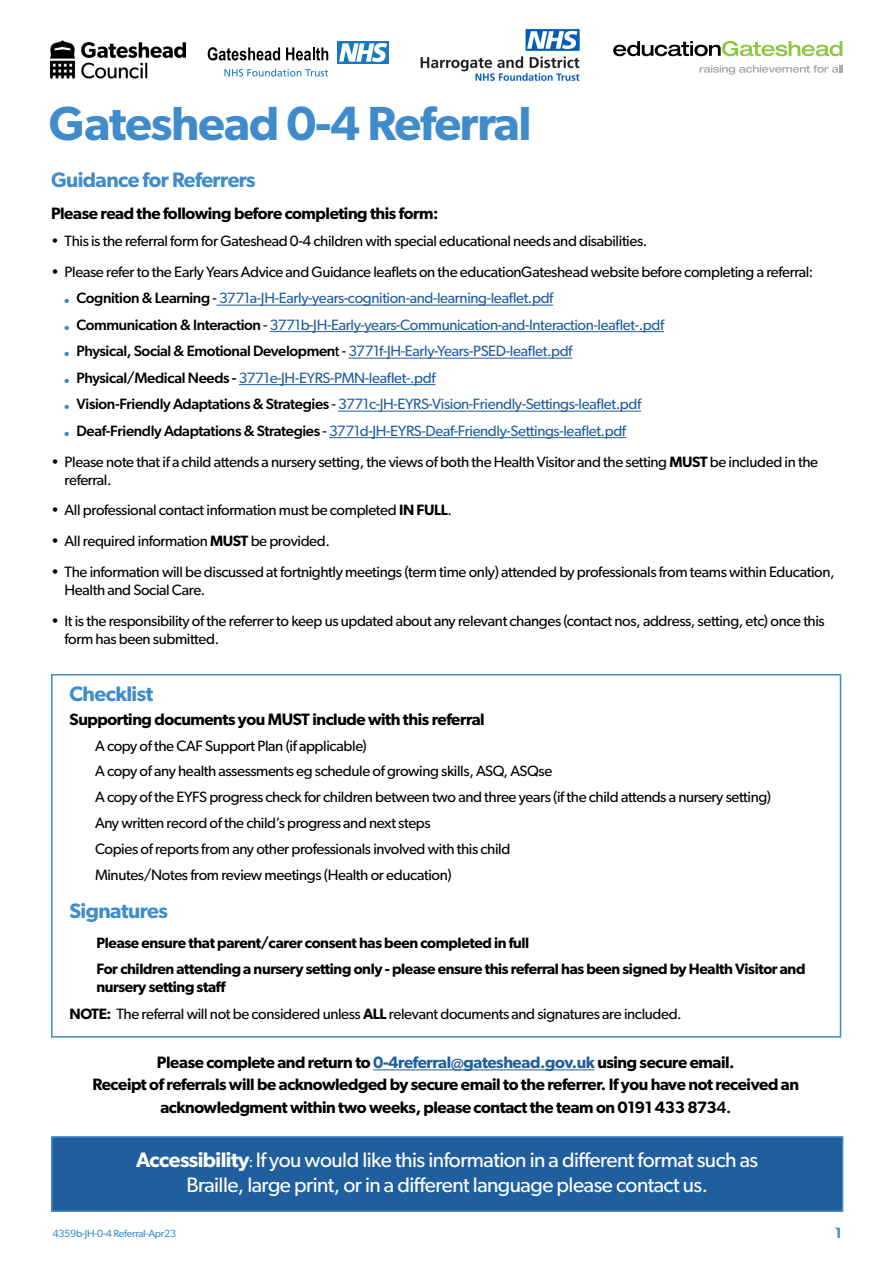
<style>
.page{position:relative;width:893px;height:1263px;background:#fff}
.page>*{position:absolute;margin:0;border:0;box-sizing:border-box;transform-origin:0 0}
.t1{font:600 48px "Gibson";letter-spacing:-.025em;color:#408ccb}
.t2{font:21px/25.2px "Gibson";letter-spacing:-.025em;color:#fff;text-align:center}
.t3{font:600 21px "Gibson";letter-spacing:-.025em;color:#408cca}
.t4{font:600 21px "Gibson";letter-spacing:-.025em;color:#408ccb}
.t5{font:600 16.5px/22.5px "Gibson";letter-spacing:-.025em;color:#000;text-align:center}
.t6{font:15px/26px "Gibson";letter-spacing:-.025em;color:#000}
.t7{font:15px "Gibson";letter-spacing:-.025em;color:#215e9e}
.t8{font:600 15px/26px "Gibson";letter-spacing:-.025em;color:#000}
.t9{font:600 15px "Gibson";color:#408ccb}
.t10{font:10.5px "Gibson";letter-spacing:-.025em;color:#408ccb}
.s1{font-style:inherit}
.s2{color:#408cca}
.s3{font-weight:500;color:#000}
.s4{color:#000}
.s5{font-weight:600}
.s6{color:#215e9e}
.s7{font-weight:500}
.s8{font-size:15px}
</style>
<div class="page">
<div style="left:52px;top:1137px;width:791px;height:74px;background:#215e9e"></div>
<div style="left:51px;top:1136px;width:792px;height:76px;border:2px solid #408ccb"></div>
<hr style="left:216px;top:305px;width:337px;height:1px;background:#215e9e">
<hr style="left:270px;top:331px;width:394px;height:1px;background:#215e9e">
<hr style="left:348px;top:358px;width:224px;height:1px;background:#215e9e">
<hr style="left:239px;top:384px;width:196px;height:1px;background:#215e9e">
<hr style="left:338px;top:411px;width:303px;height:1px;background:#215e9e">
<hr style="left:329px;top:437px;width:297px;height:1px;background:#215e9e">
<hr style="left:373px;top:1069px;width:221px;height:1px;background:#215e9e">
<div style="left:51px;top:674px;width:790px;height:363px;border:2px solid #408ccb"></div>
<svg style="left:613px;top:41px;width:229px;height:15px"></svg>
<svg style="left:700px;top:65px;width:143px;height:10px"></svg>
<img style="left:51px;top:41px;width:134px;height:38px">
<div style="left:337px;top:41px;width:52px;height:23px;background:#157abf"></div>
<svg style="left:339px;top:43px;width:48px;height:19px"></svg>
<svg style="left:224px;top:69px;width:104px;height:8px"></svg>
<svg style="left:208px;top:47px;width:72px;height:13px"></svg>
<svg style="left:286px;top:47px;width:42px;height:13px"></svg>
<img style="left:420px;top:28px;width:160px;height:53px">
<h1 class="t1" style="left:49px;top:95px;width:484px">Gateshead 0-4 Referral</h1>
<h2 class="t3" style="left:51px;top:167px;width:206px">Guidance for Referrers</h2>
<p class="t5" style="left:51px;top:202px;width:389px">Please read the following before completing this form:</p>
<p class="t6" style="left:51px;top:228px;width:598px"><span class="s1">•</span> This is the referral form for Gateshead 0-4 children with special educational needs and disabilities.</p>
<p class="t6" style="left:51px;top:258px;width:764px">• Please refer to the Early Years Advice and Guidance leaflets on the educationGateshead website before completing a referral:</p>
<p class="t7" style="left:65px;top:289px;width:490px"><span class="s2">●</span> <span class="s3">Cognition &amp; Learning</span> <span class="s4">-</span> 3771a-JH-Early-years-cognition-and-learning-leaflet.pdf</p>
<p class="t7" style="left:65px;top:316px;width:601px"><span class="s2">●</span> <span class="s3">Communication &amp; Interaction</span> <span class="s4">-</span> 3771b-JH-Early-years-Communication-and-Interaction-leaflet-.pdf</p>
<p class="t7" style="left:65px;top:342px;width:509px"><span class="s2">●</span> <span class="s3">Physical, Social &amp; Emotional Developmen</span><span class="s4">t -</span> 3771f-JH-Early-Years-PSED-leaflet.pdf</p>
<p class="t7" style="left:65px;top:369px;width:372px"><span class="s2">●</span> <span class="s3">Physical/Medical Needs -</span> 3771e-JH-EYRS-PMN-leaflet-.pdf</p>
<p class="t7" style="left:65px;top:395px;width:578px"><span class="s2">●</span> <span class="s3">Vision-Friendly Adaptations &amp; Strategies</span> <span class="s4">-</span> 3771c-JH-EYRS-Vision-Friendly-Settings-leaflet.pdf</p>
<p class="t7" style="left:65px;top:422px;width:563px"><span class="s2">●</span> <span class="s3">Deaf-Friendly Adaptations &amp; Strategies</span> <span class="s4">-</span> 3771d-JH-EYRS-Deaf-Friendly-Settings-leaflet.pdf</p>
<p class="t6" style="left:65px;top:452px;width:755px;line-height:18px;text-indent:-14px">• Please note that if a child attends a nursery setting, the views of both the Health Visitor and the setting <span class="s5">MUST</span> be included in the referral.</p>
<p class="t6" style="left:51px;top:497px;width:402px">• All professional contact information must be completed <span class="s5">IN FULL</span>.</p>
<p class="t6" style="left:51px;top:528px;width:280px">• All required information <span class="s5">MUST</span> be provided.</p>
<p class="t6" style="left:65px;top:562px;width:772px;line-height:18px;text-indent:-14px">• The information will be discussed at fortnightly meetings (term time only) attended by professionals from teams within Education,<br>Health and Social Care.</p>
<p class="t6" style="left:65px;top:611px;width:762px;line-height:18px;text-indent:-14px">• It is the responsibility of the referrer to keep us updated about any relevant changes (contact nos, address, setting, etc) once this form has been submitted.</p>
<h2 class="t4" style="left:70px;top:681px;width:85px">Checklist</h2>
<p class="t5" style="left:70px;top:707px;width:417px">Supporting documents you MUST include with this referral</p>
<p class="t6" style="left:95px;top:732px;width:678px">A copy of the CAF Support Plan (if applicable)<br>A copy of any health assessments eg schedule of growing skills, ASQ, ASQse<br>A copy of the EYFS progress check for children between two and three years (if the child attends a nursery setting)<br>Any written record of the child’s progress and next steps<br>Copies of reports from any other professionals involved with this child<br>Minutes/Notes from review meetings (Health or education)</p>
<h2 class="t3" style="left:70px;top:898px;width:100px">Signatures</h2>
<p class="t8" style="left:97px;top:930px;width:710px">Please ensure that parent/carer consent has been completed in full<br>For children attending a nursery setting only - please ensure this referral has been signed by Health Visitor and</p>
<p class="t6" style="left:70px;top:973px;width:614px;line-height:26.5px;text-indent:27px"><span class="s5">nursery setting staff<br>NOTE:</span> The referral will not be considered unless <span class="s5">ALL</span> relevant documents and signatures are included.</p>
<p class="t5" style="left:92px;top:1050px;width:708px">Please complete and return to <span class="s6">0-4referral@gateshead.gov.uk</span> using secure email.<br>Receipt of referrals will be acknowledged by secure email to the referrer. If you have not received an acknowledgment within two weeks, please contact the team on 0191 433 873<span class="s7">4.</span></p>
<h2 class="t2" style="left:136px;top:1147px;width:624px"><span class="s5">Accessibility</span><span class="s8">:</span> If you would like this information in a different format such as<br>Braille, large print, or in a different language please contact us.</h2>
<p class="t10" style="left:52px;top:1227px;width:125px">4359b-JH-0-4 Referral-Apr23</p>
<p class="t9" style="left:835px;top:1224px;width:9px">1</p>
</div>
